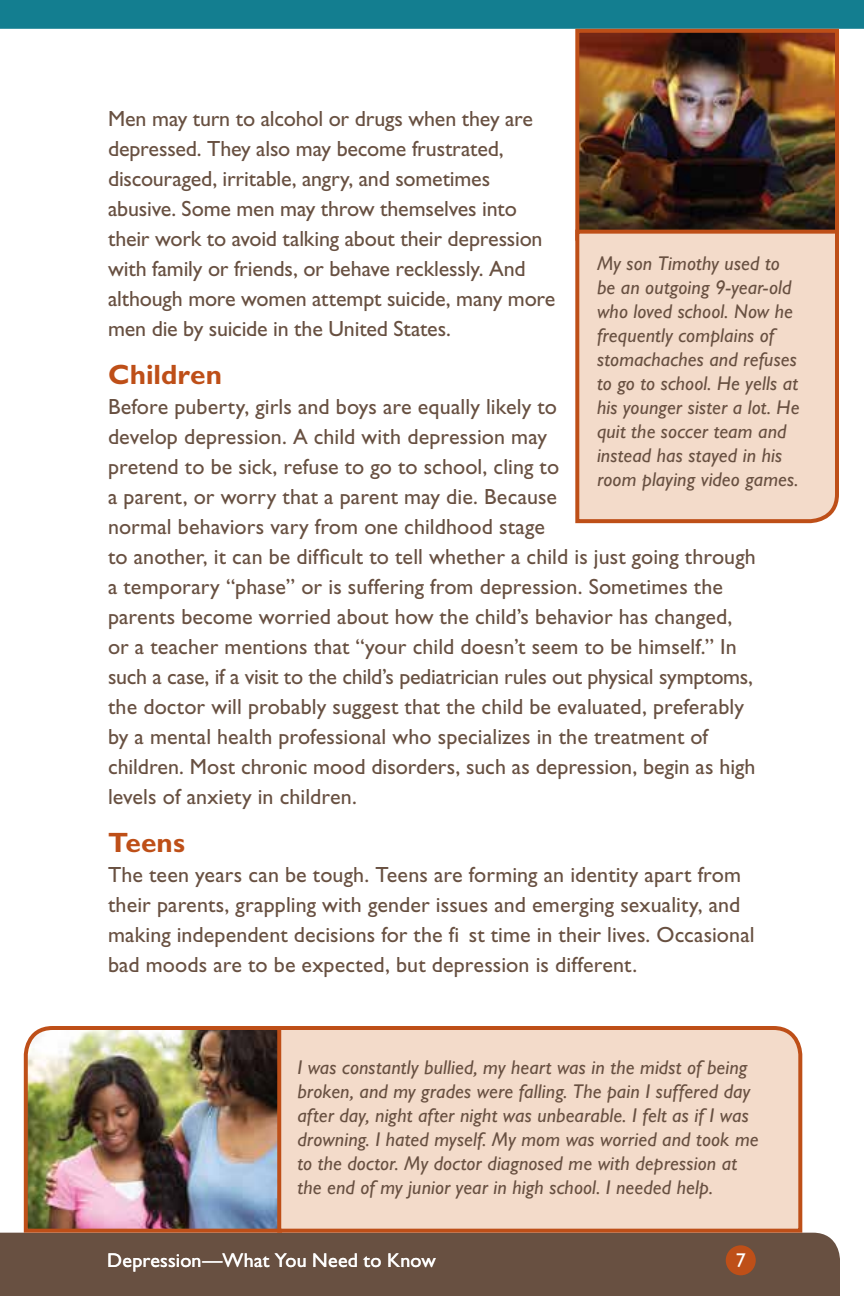
<style>
.page{position:relative;width:864px;height:1296px;background:#fff}
.page>*{position:absolute;margin:0;border:0;box-sizing:border-box;transform-origin:0 0}
.t1{font:700 28px "Gill Sans Std";color:#be4f18}
.t2{font:22px/30px "Gill Sans Std";color:#685041}
.t3{font:italic 20px/24px "Gill Sans Std";letter-spacing:.01em;color:#685041}
.t4{font:20px "Gill Sans Std";letter-spacing:.01em;color:#fff}
</style>
<div class="page">
<div style="left:0;top:0;width:864px;height:29px;background:#137e90"></div>
<div style="left:0;top:1233px;width:840px;height:63px;background:#685041"></div>
<div style="left:726px;top:1245px;width:30px;height:30px;background:#be4f18;border-radius:50%"></div>
<img style="left:580px;top:34px;width:254px;height:194px">
<div style="left:575px;top:29px;width:264px;height:212px;border:4px solid #be4f18"></div>
<svg style="left:575px;top:228px;width:264px;height:296px;background:#efd2bf"></svg>
<img style="left:22px;top:1026px;width:253px;height:209px">
<svg style="left:275px;top:1026px;width:529px;height:209px;background:#eed2bf"></svg>
<p class="t2" style="left:108px;top:104px;width:449px">Men may turn to alcohol or drugs when they are depressed. They also may become frustrated, discouraged, irritable, angry, and sometimes abusive. Some men may throw themselves into their work to avoid talking about their depression with family or friends, or behave recklessly. And although more women attempt suicide, many more men die by suicide in the United States.</p>
<p class="t3" style="left:597px;top:251px;width:204px">My son Timothy used to be an outgoing 9-year-old who loved school. Now he frequently complains of stomachaches and refuses to go to school. He yells at his younger sister a lot. He quit the soccer team and instead has stayed in his room playing video games.</p>
<h3 class="t1" style="left:108px;top:358px;width:116px">Children</h3>
<p class="t2" style="left:108px;top:392px;width:649px">Before puberty, girls and boys are equally likely to<br>develop depression. A child with depression may<br>pretend to be sick, refuse to go to school, cling to<br>a parent, or worry that a parent may die. Because<br>normal behaviors vary from one childhood stage<br>to another, it can be difficult to tell whether a child is just going through a temporary “phase” or is suffering from depression. Sometimes the parents become worried about how the child’s behavior has changed, or a teacher mentions that “your child doesn’t seem to be himself.” In such a case, if a visit to the child’s pediatrician rules out physical symptoms, the doctor will probably suggest that the child be evaluated, preferably by a mental health professional who specializes in the treatment of children. Most chronic mood disorders, such as depression, begin as high levels of anxiety in children.</p>
<h3 class="t1" style="left:108px;top:826px;width:79px">Teens</h3>
<p class="t2" style="left:108px;top:860px;width:648px">The teen years can be tough. Teens are forming an identity apart from their parents, grappling with gender issues and emerging sexuality, and making independent decisions for the fi st time in their lives. Occasional bad moods are to be expected, but depression is different.</p>
<p class="t3" style="left:297px;top:1055px;width:463px">I was constantly bullied, my heart was in the midst of being broken, and my grades were falling. The pain I suffered day after day, night after night was unbearable. I felt as if I was drowning. I hated myself. My mom was worried and took me to the doctor. My doctor diagnosed me with depression at the end of my junior year in high school. I needed help.</p>
<p class="t4" style="left:107px;top:1249px;width:330px">Depression—What You Need to Know</p>
<p class="t4" style="left:736px;top:1249px;width:11px">7</p>
</div>
